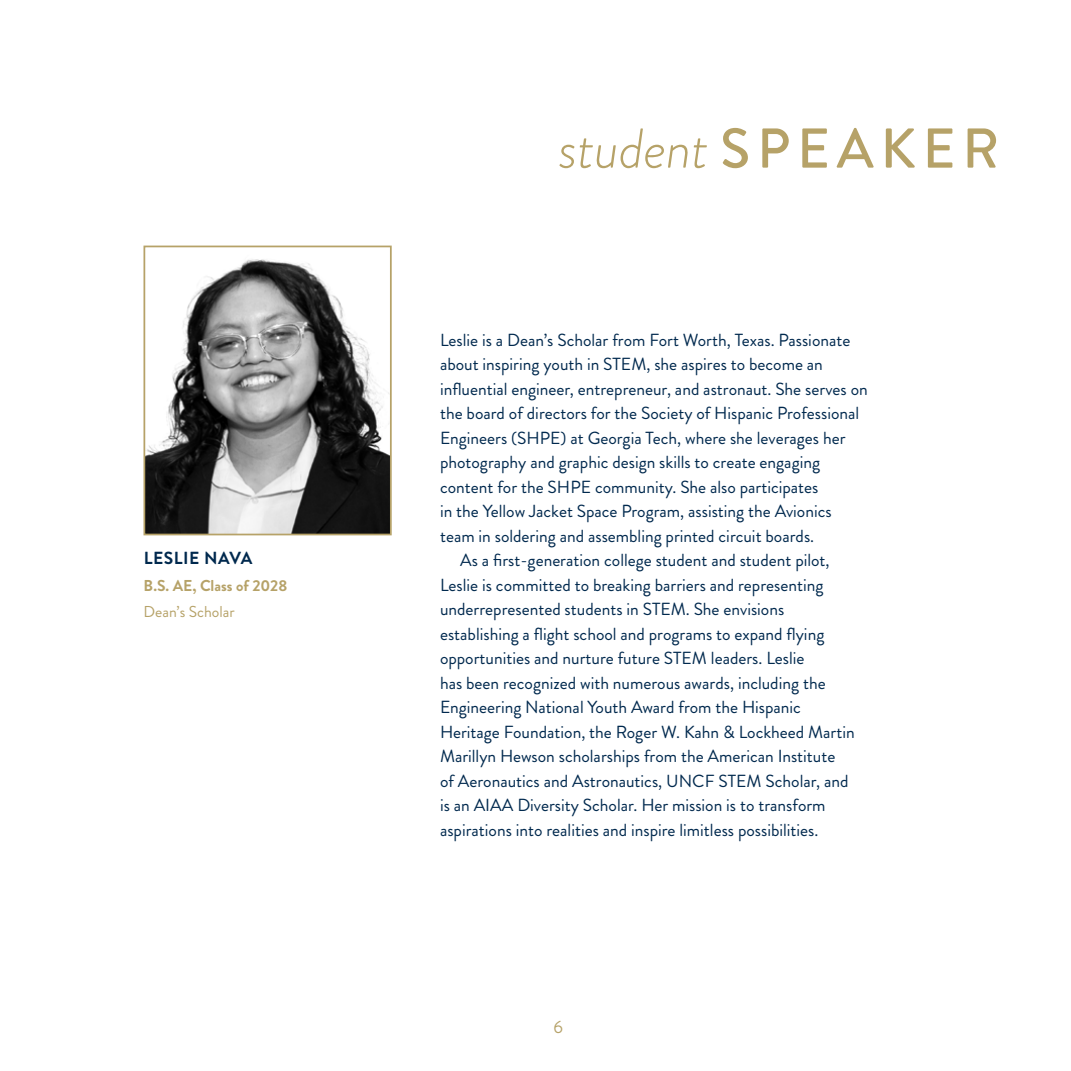
<style>
.page{position:relative;width:1071px;height:1071px;background:#fff}
.page>*{position:absolute;margin:0;border:0;box-sizing:border-box;transform-origin:0 0}
.t1{font:italic 300 56px "Brandon Grotesque";letter-spacing:-.01em;color:#b6a268}
.t2{font:17.5px/24.5px "Brandon Grotesque";color:#00294e}
.t3{font:700 17.5px "Brandon Grotesque";letter-spacing:.03em;color:#00294e}
.t4{font:17.5px "Brandon Grotesque";color:#b6a268}
.t5{font:700 15.75px "Brandon Grotesque";color:#b6a268}
.t6{font:15.75px "Brandon Grotesque";color:#b6a268}
.s1{font-weight:500;font-style:normal}
</style>
<div class="page">
<img style="left:147px;top:259px;width:242px;height:273px">
<div style="left:144px;top:246px;width:248px;height:289px;border:2px solid #b6a268"></div>
<p class="t3" style="left:144px;top:546px;width:110px">LESLIE NAVA</p>
<p class="t5" style="left:144px;top:574px;width:145px">B.S. AE, Class of 2028</p>
<p class="t6" style="left:144px;top:601px;width:93px">Dean’s Scholar</p>
<p class="t1" style="left:558px;top:110px;width:443px">student<span class="s1">SPEAKER</span></p>
<p class="t2" style="left:440px;top:328px;width:429px">Leslie is a Dean’s Scholar from Fort Worth, Texas. Passionate about inspiring youth in STEM, she aspires to become an influential engineer, entrepreneur, and astronaut. She serves on the board of directors for the Society of Hispanic Professional Engineers (SHPE) at Georgia Tech, where she leverages her photography and graphic design skills to create engaging content for the SHPE community. She also participates<br>in the Yellow Jacket Space Program, assisting the Avionics team in soldering and assembling printed circuit boards.</p>
<p class="t2" style="left:440px;top:548px;width:416px;text-indent:20px">As a first-generation college student and student pilot, Leslie is committed to breaking barriers and representing underrepresented students in STEM. She envisions establishing a flight school and programs to expand flying opportunities and nurture future STEM leaders. Leslie<br>has been recognized with numerous awards, including the Engineering National Youth Award from the Hispanic Heritage Foundation, the Roger W. Kahn &amp; Lockheed Martin Marillyn Hewson scholarships from the American Institute<br>of Aeronautics and Astronautics, UNCF STEM Scholar, and is an AIAA Diversity Scholar. Her mission is to transform aspirations into realities and inspire limitless possibilities.</p>
<p class="t4" style="left:554px;top:1015px;width:11px">6</p>
</div>
